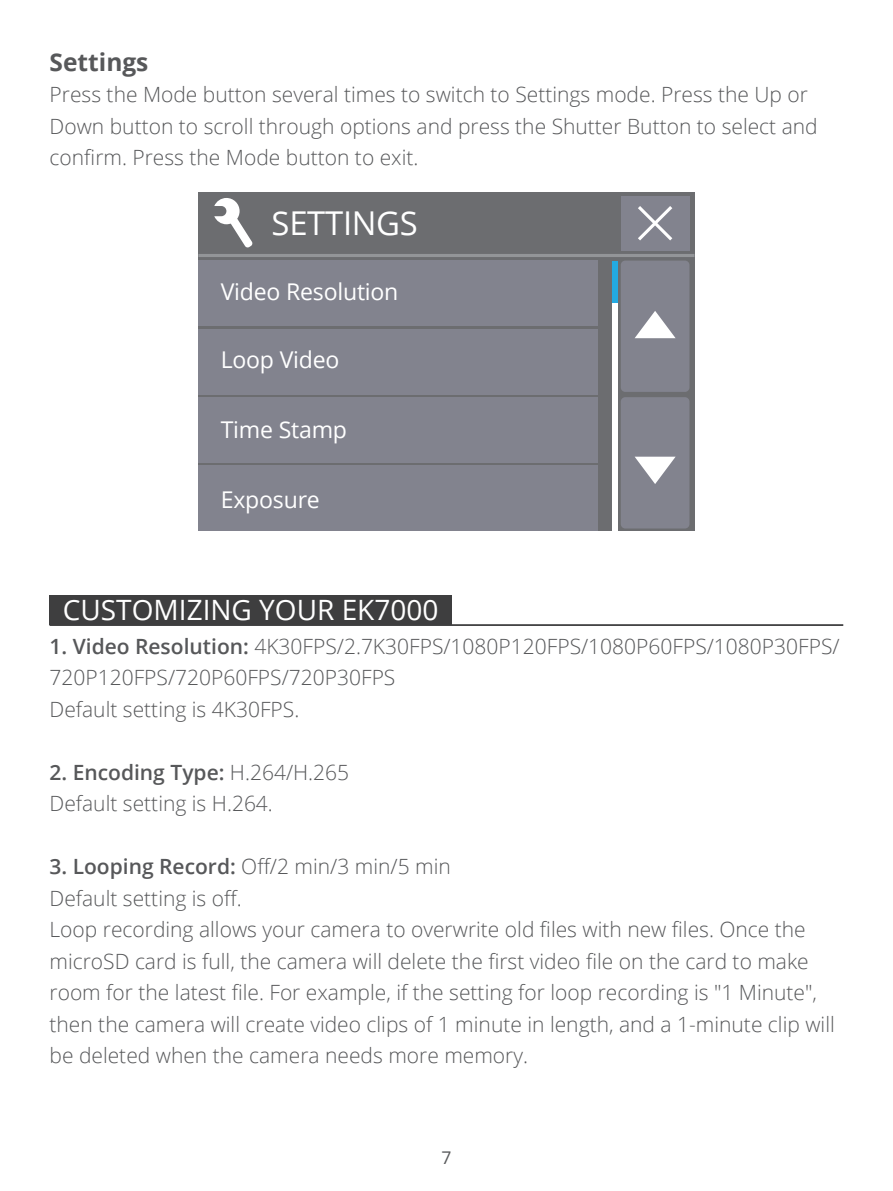
<style>
.page{position:relative;width:893px;height:1191px;background:#fff}
.page>*{position:absolute;margin:0;border:0;box-sizing:border-box;transform-origin:0 0}
.t1{font:32.9px "Open Sans";letter-spacing:-.01em;color:#fff}
.t2{font:28px "Open Sans";color:#fff}
.t3{font:700 24.5px "Open Sans";color:#57585a}
.t4{font:23.1px "Open Sans";letter-spacing:-.01em;color:#fff}
.t5{font:300 21px/31.5px "Open Sans";color:#57585a}
.t6{font:17.5px "Open Sans";color:#57585a}
.s1{font-weight:600}
</style>
<div class="page">
<div style="left:198px;top:192px;width:496px;height:338px;background:#6c6d70"></div>
<div style="left:198px;top:260px;width:400px;height:66px;background:#82838e"></div>
<div style="left:198px;top:329px;width:400px;height:66px;background:#82838e"></div>
<div style="left:198px;top:397px;width:400px;height:65px;background:#82838e"></div>
<div style="left:198px;top:464px;width:400px;height:66px;background:#82838e"></div>
<svg style="left:214px;top:198px;width:39px;height:50px"></svg>
<div style="left:621px;top:260px;width:68px;height:132px;background:#82838e;border-radius:4px"></div>
<div style="left:621px;top:397px;width:68px;height:131px;background:#82838e;border-radius:4px"></div>
<div style="left:621px;top:196px;width:68px;height:54px;background:#82838e"></div>
<div style="left:612px;top:260px;width:6px;height:270px;background:#fff"></div>
<div style="left:612px;top:260px;width:6px;height:42px;background:#24aae1"></div>
<svg style="left:638px;top:206px;width:35px;height:35px"></svg>
<svg style="left:635px;top:311px;width:41px;height:27px"></svg>
<svg style="left:635px;top:457px;width:41px;height:27px"></svg>
<hr style="left:198px;top:254px;width:496px;height:3px;background:#939598">
<hr style="left:50px;top:624px;width:793px;height:2px;background:#3e3e3f">
<div style="left:50px;top:595px;width:402px;height:30px;background:#3e3e3f"></div>
<p class="t3" style="left:50px;top:44px;width:100px">Settings</p>
<p class="t5" style="left:50px;top:78px;width:770px">Press the Mode button several times to switch to Settings mode. Press the Up or<br>Down button to scroll through options and press the Shutter Button to select and confirm. Press the Mode button to exit.</p>
<h1 class="t1" style="left:272px;top:200px;width:148px">SETTINGS</h1>
<p class="t4" style="left:221px;top:276px;width:179px">Video Resolution</p>
<p class="t4" style="left:221px;top:343px;width:120px">Loop Video</p>
<p class="t4" style="left:221px;top:414px;width:128px">Time Stamp</p>
<p class="t4" style="left:221px;top:484px;width:101px">Exposure</p>
<h2 class="t2" style="left:63px;top:590px;width:377px">CUSTOMIZING YOUR EK7000</h2>
<p class="t5" style="left:50px;top:630px;width:792px"><span class="s1">1. Video Resolution:</span> 4K30FPS/2.7K30FPS/1080P120FPS/1080P60FPS/1080P30FPS/<br>720P120FPS/720P60FPS/720P30FPS<br>Default setting is 4K30FPS.</p>
<p class="t5" style="left:50px;top:756px;width:301px"><span class="s1">2. Encoding Type:</span> H.264/H.265<br>Default setting is H.264.</p>
<p class="t5" style="left:50px;top:850px;width:787px"><span class="s1">3. Looping Record:</span> Off/2 min/3 min/5 min<br>Default setting is off.<br>Loop recording allows your camera to overwrite old files with new files. Once the microSD card is full, the camera will delete the first video file on the card to make room for the latest file. For example, if the setting for loop recording is "1 Minute", then the camera will create video clips of 1 minute in length, and a 1-minute clip will be deleted when the camera needs more memory.</p>
<p class="t6" style="left:441px;top:1145px;width:12px">7</p>
</div>
